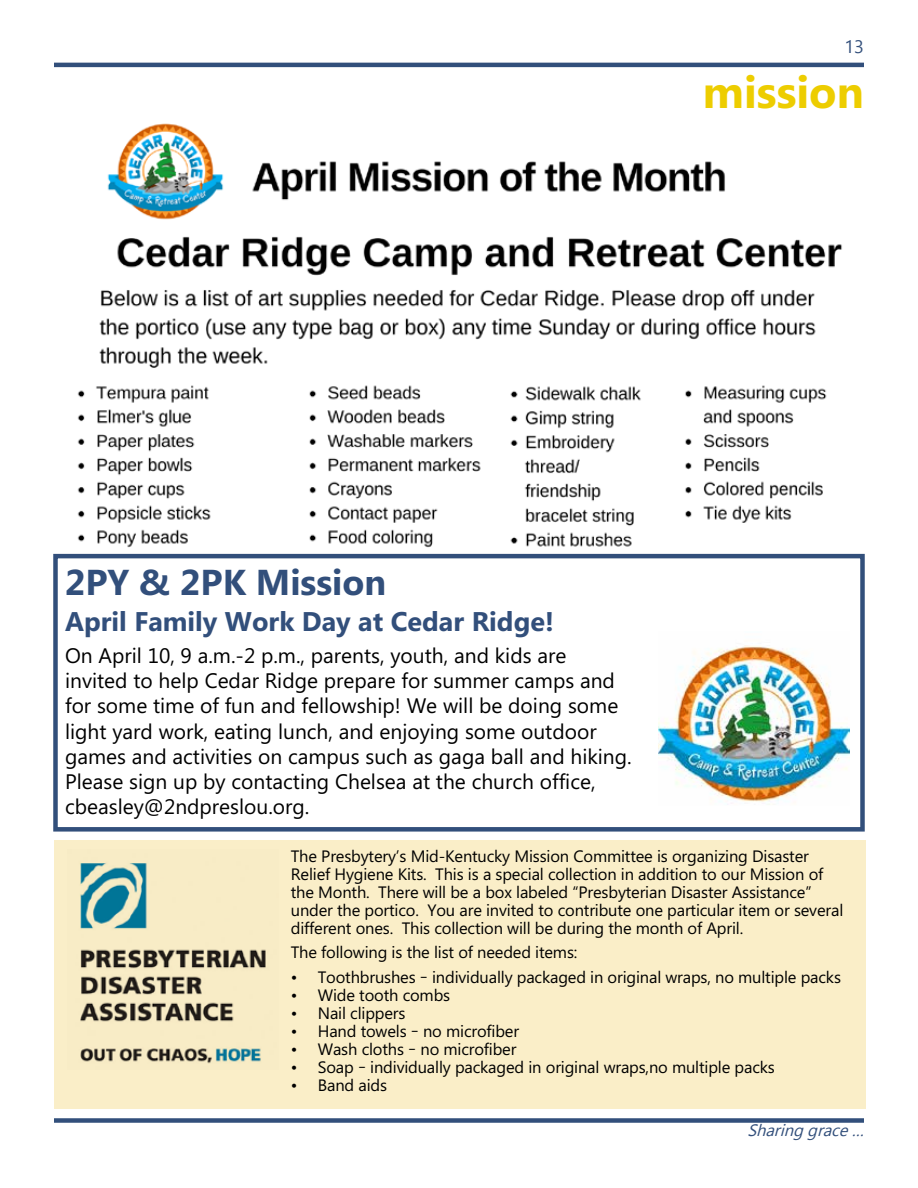
<style>
.page{position:relative;width:918px;height:1188px;background:#fff}
.page>*{position:absolute;margin:0;border:0;box-sizing:border-box;transform-origin:0 0}
.t1{font:700 45px "Microsoft Phags Pa";color:#edcd00}
.t2{font:700 36px "Microsoft Phags Pa";color:#324f7b}
.t3{font:700 27px "Microsoft Phags Pa";color:#324f7b}
.t4{font:21px/25.2px "Microsoft Phags Pa";color:#000}
.t5{font:16.5px/18px "Microsoft Phags Pa";letter-spacing:-.01em;color:#000}
.t6{font:italic 16.5px "Segoe UI Emoji";color:#324f7b}
</style>
<div class="page">
<hr style="left:54px;top:63px;width:810px;height:4px;background:#324f7b">
<div style="left:54px;top:1118px;width:810px;height:5px;background:#324f7b"></div>
<div style="left:54px;top:840px;width:812px;height:269px;background:#faeec8"></div>
<img style="left:80px;top:863px;width:186px;height:201px">
<img style="left:77px;top:123px;width:765px;height:425px">
<img style="left:658px;top:645px;width:192px;height:160px">
<div style="left:53px;top:554px;width:812px;height:278px;border:4px solid #324f7b"></div>
<h1 class="t1" style="left:703px;top:60px;width:163px">mission</h1>
<h2 class="t2" style="left:65px;top:556px;width:323px">2PY &amp; 2PK Mission</h2>
<h3 class="t3" style="left:65px;top:602px;width:490px">April Family Work Day at Cedar Ridge!</h3>
<p class="t4" style="left:65px;top:642px;width:568px">On April 10, 9 a.m.-2 p.m., parents, youth, and kids are invited to help Cedar Ridge prepare for summer camps and for some time of fun and fellowship! We will be doing some light yard work, eating lunch, and enjoying some outdoor games and activities on campus such as gaga ball and hiking.<br>Please sign up by contacting Chelsea at the church office, cbeasley@2ndpreslou.org.</p>
<p class="t5" style="left:291px;top:846px;width:554px">The Presbytery’s Mid-Kentucky Mission Committee is organizing Disaster Relief Hygiene Kits. This is a special collection in addition to our Mission of the Month. There will be a box labeled “Presbyterian Disaster Assistance” under the portico. You are invited to contribute one particular item or several different ones. This collection will be during the month of April.</p>
<p class="t5" style="left:291px;top:943px;width:288px">The following is the list of needed items:</p>
<p class="t5" style="left:291px;top:968px;width:552px">• Toothbrushes – individually packaged in original wraps, no multiple packs</p>
<p class="t5" style="left:291px;top:986px;width:161px">• Wide tooth combs</p>
<p class="t5" style="left:291px;top:1004px;width:116px">• Nail clippers</p>
<p class="t5" style="left:291px;top:1022px;width:230px">• Hand towels – no microfiber</p>
<p class="t5" style="left:291px;top:1040px;width:227px">• Wash cloths – no microfiber</p>
<p class="t5" style="left:291px;top:1058px;width:486px">• Soap – individually packaged in original wraps,no multiple packs</p>
<p class="t5" style="left:291px;top:1076px;width:98px">• Band aids</p>
<p class="t6" style="left:784px;top:1120px;width:16px">■</p>
</div>
